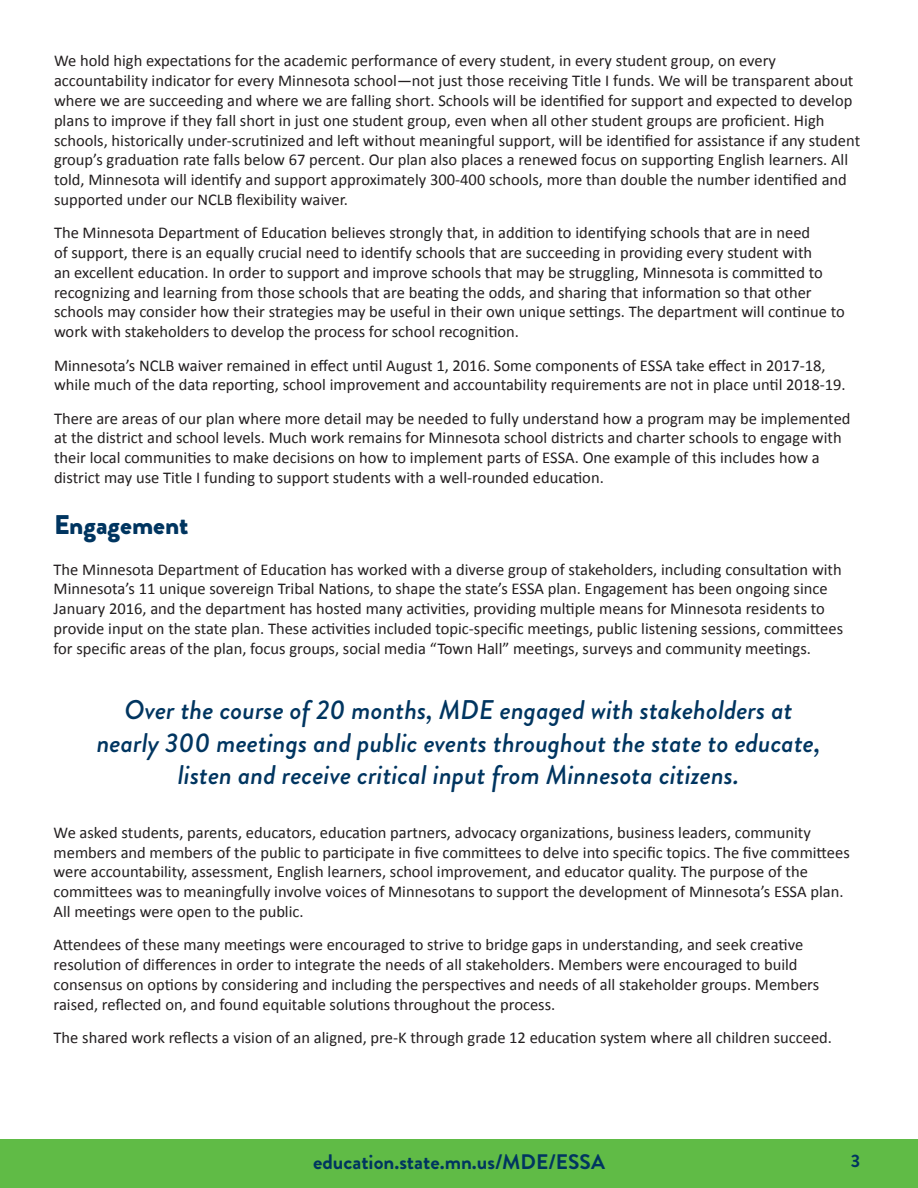
<style>
.page{position:relative;width:918px;height:1188px;background:#fff}
.page>*{position:absolute;margin:0;border:0;box-sizing:border-box;transform-origin:0 0}
.t1{font:italic 500 27px/32.4px "Brandon Grotesque";color:#003560;text-align:center}
.t2{font:900 27px "Brandon Grotesque";color:#003560}
.t3{font:700 21px "Brandon Grotesque";color:#003560}
.t4{font:700 18px "Brandon Grotesque";color:#003560}
.t5{font:16.5px/19.8px "Calibri";color:#231f20}
</style>
<div class="page">
<div style="left:0;top:1139px;width:918px;height:49px;background:#60bb46"></div>
<p class="t5" style="left:54px;top:51px;width:808px">We hold high expectations for the academic performance of every student, in every student group, on every accountability indicator for every Minnesota school—not just those receiving Title I funds. We will be transparent about where we are succeeding and where we are falling short. Schools will be identified for support and expected to develop plans to improve if they fall short in just one student group, even when all other student groups are proficient. High schools, historically under-scrutinized and left without meaningful support, will be identified for assistance if any student group’s graduation rate falls below 67 percent. Our plan also places a renewed focus on supporting English learners. All told, Minnesota will identify and support approximately 300-400 schools, more than double the number identified and supported under our NCLB flexibility waiver.</p>
<p class="t5" style="left:54px;top:223px;width:792px">The Minnesota Department of Education believes strongly that, in addition to identifying schools that are in need<br>of support, there is an equally crucial need to identify schools that are succeeding in providing every student with<br>an excellent education. In order to support and improve schools that may be struggling, Minnesota is committed to recognizing and learning from those schools that are beating the odds, and sharing that information so that other schools may consider how their strategies may be useful in their own unique settings. The department will continue to work with stakeholders to develop the process for school recognition.</p>
<p class="t5" style="left:54px;top:355px;width:793px">Minnesota’s NCLB waiver remained in effect until August 1, 2016. Some components of ESSA take effect in 2017-18, while much of the data reporting, school improvement and accountability requirements are not in place until 2018-19.</p>
<p class="t5" style="left:54px;top:408px;width:798px">There are areas of our plan where more detail may be needed to fully understand how a program may be implemented at the district and school levels. Much work remains for Minnesota school districts and charter schools to engage with their local communities to make decisions on how to implement parts of ESSA. One example of this includes how a district may use Title I funding to support students with a well-rounded education.</p>
<h1 class="t2" style="left:54px;top:506px;width:136px">Engagement</h1>
<p class="t5" style="left:54px;top:559px;width:791px">The Minnesota Department of Education has worked with a diverse group of stakeholders, including consultation with Minnesota’s 11 unique sovereign Tribal Nations, to shape the state’s ESSA plan. Engagement has been ongoing since January 2016, and the department has hosted many activities, providing multiple means for Minnesota residents to provide input on the state plan. These activities included topic-specific meetings, public listening sessions, committees for specific areas of the plan, focus groups, social media “Town Hall” meetings, surveys and community meetings.</p>
<p class="t1" style="left:97px;top:694px;width:725px">Over the course of 20 months, MDE engaged with stakeholders at nearly 300 meetings and public events throughout the state to educate, listen and receive critical input from Minnesota citizens.</p>
<p class="t5" style="left:54px;top:822px;width:798px">We asked students, parents, educators, education partners, advocacy organizations, business leaders, community members and members of the public to participate in five committees to delve into specific topics. The five committees were accountability, assessment, English learners, school improvement, and educator quality. The purpose of the committees was to meaningfully involve voices of Minnesotans to support the development of Minnesota’s ESSA plan.<br>All meetings were open to the public.</p>
<p class="t5" style="left:54px;top:935px;width:767px">Attendees of these many meetings were encouraged to strive to bridge gaps in understanding, and seek creative resolution of differences in order to integrate the needs of all stakeholders. Members were encouraged to build consensus on options by considering and including the perspectives and needs of all stakeholder groups. Members raised, reflected on, and found equitable solutions throughout the process.</p>
<p class="t5" style="left:54px;top:1028px;width:780px">The shared work reflects a vision of an aligned, pre-K through grade 12 education system where all children succeed.</p>
<p class="t3" style="left:313px;top:1147px;width:293px">education.state.mn.us/MDE/ESSA</p>
<p class="t4" style="left:851px;top:1148px;width:11px">3</p>
</div>
